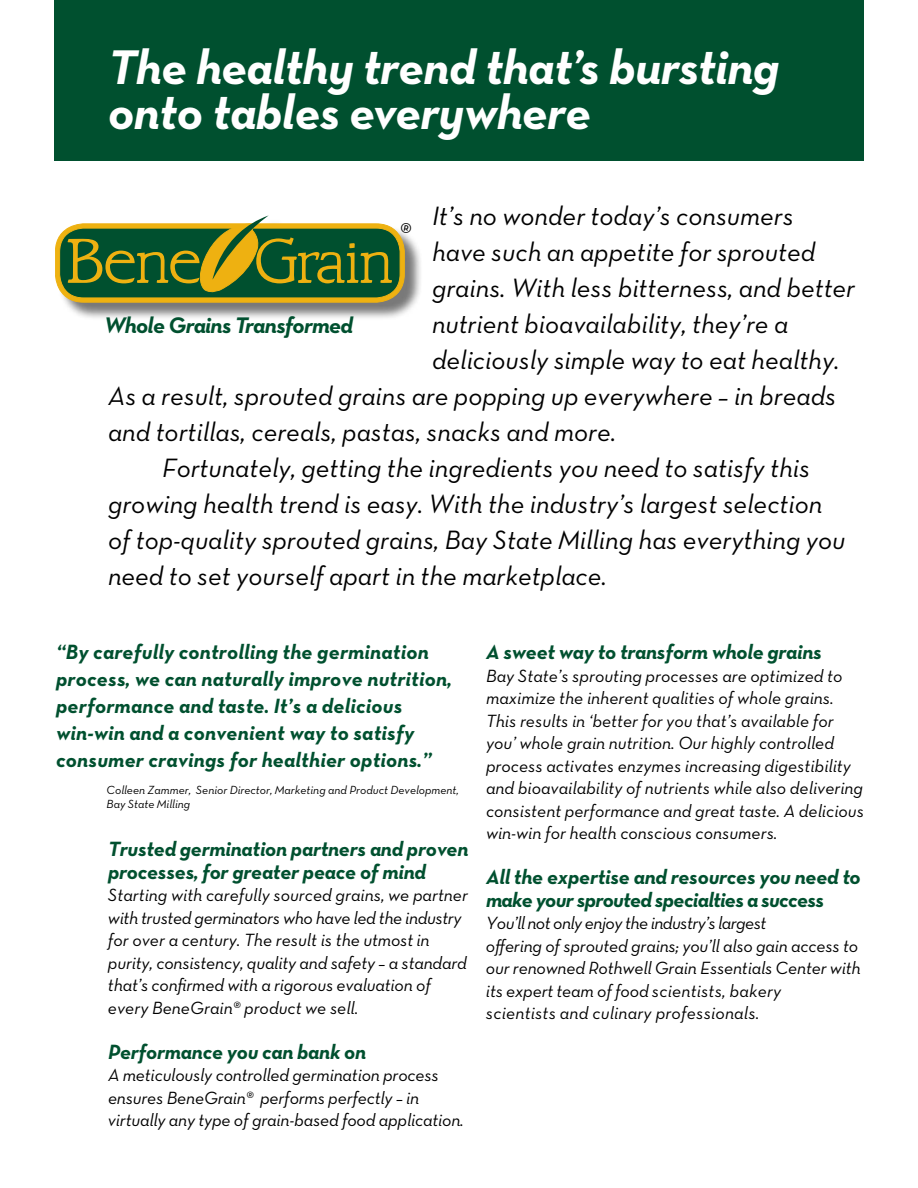
<style>
.page{position:relative;width:918px;height:1188px;background:#fff}
.page>*{position:absolute;margin:0;border:0;box-sizing:border-box;transform-origin:0 0}
.t1{font:italic 700 49.5px/45px "Neutra Text";letter-spacing:-.01em;color:#fff}
.t2{font:27px "Neutra Text TF Book Italic Alt";color:#000}
.t3{font:22.95px "Neutra Text TF Bold Italic Alt";letter-spacing:-.03em;color:#00502f}
.t4{font:22.95px "Neutra Text TF Book Italic Alt";color:#000}
.t5{font:21px/27px "Neutra Text TF Bold Italic Alt";letter-spacing:.01em;color:#00502f}
.t6{font:21px/22.5px "Neutra Text TF Bold Italic Alt";letter-spacing:-.01em;color:#00502f}
.t7{font:21px/22.5px "Neutra Text TF Bold Italic Alt";letter-spacing:-.03em;color:#00502f}
.t8{font:18px/22.5px "Neutra Text TF Book Italic Alt";color:#000}
.t9{font:12px/13.5px "Neutra Text TF Book Italic Alt";color:#000}
.s1{font-size:15px}
</style>
<div class="page">
<div style="left:54px;top:0;width:810px;height:161px;background:#00502f"></div>
<div style="left:57px;top:219px;width:366px;height:102px;background:#000;opacity:.53"></div>
<svg style="left:55px;top:215px;width:350px;height:87px;background:#63803d"></svg>
<h1 class="t1" style="left:108px;top:44px;width:673px">The healthy trend that’s bursting onto tables everywhere</h1>
<h2 class="t2" style="left:432px;top:199px;width:363px">It’s no wonder today’s consumers</h2>
<h2 class="t2" style="left:432px;top:235px;width:385px">have such an appetite for sprouted</h2>
<h2 class="t2" style="left:432px;top:271px;width:425px">grains. With less bitterness, and better</h2>
<h2 class="t2" style="left:432px;top:307px;width:358px">nutrient bioavailability, they’re a</h2>
<h2 class="t2" style="left:432px;top:343px;width:409px">deliciously simple way to eat healthy.</h2>
<h2 class="t2" style="left:108px;top:379px;width:730px">As a result, sprouted grains are popping up everywhere – in breads</h2>
<h2 class="t2" style="left:108px;top:415px;width:510px">and tortillas, cereals, pastas, snacks and more.</h2>
<h2 class="t2" style="left:162px;top:451px;width:649px">Fortunately, getting the ingredients you need to satisfy this</h2>
<h2 class="t2" style="left:108px;top:487px;width:716px">growing health trend is easy. With the industry’s largest selection</h2>
<h2 class="t2" style="left:108px;top:523px;width:739px">of top-quality sprouted grains, Bay State Milling has everything you</h2>
<h2 class="t2" style="left:108px;top:559px;width:501px">need to set yourself apart in the marketplace.</h2>
<p class="t4" style="left:399px;top:217px;width:13px">®</p>
<p class="t3" style="left:104px;top:311px;width:250px">Whole Grains Transformed</p>
<p class="t5" style="left:56px;top:638px;width:397px">“By carefully controlling the germination process, we can naturally improve nutrition, performance and taste. It’s a delicious win-win and a convenient way to satisfy consumer cravings for healthier options.”</p>
<p class="t9" style="left:107px;top:783px;width:354px">Colleen Zammer, Senior Director, Marketing and Product Development,<br>Bay State Milling</p>
<p class="t6" style="left:108px;top:837px;width:362px">Trusted germination partners and proven processes, for greater peace of mind</p>
<p class="t8" style="left:108px;top:883px;width:362px">Starting with carefully sourced grains, we partner with trusted germinators who have led the industry for over a century. The result is the utmost in purity, consistency, quality and safety – a standard that’s confirmed with a rigorous evaluation of every BeneGrain<span class="s1">®</span> product we sell.</p>
<p class="t6" style="left:108px;top:1040px;width:260px">Performance you can bank on</p>
<p class="t8" style="left:108px;top:1063px;width:357px">A meticulously controlled germination process ensures BeneGrain<span class="s1">®</span> performs perfectly – in virtually any type of grain-based food application.</p>
<p class="t6" style="left:486px;top:640px;width:337px">A sweet way to transform whole grains</p>
<p class="t8" style="left:486px;top:664px;width:380px">Bay State’s sprouting processes are optimized to maximize the inherent qualities of whole grains.<br>This results in ‘better for you that’s available for you’ whole grain nutrition. Our highly controlled process activates enzymes increasing digestibility and bioavailability of nutrients while also delivering consistent performance and great taste. A delicious win-win for health conscious consumers.</p>
<p class="t7" style="left:486px;top:865px;width:376px">All the expertise and resources you need to make your sprouted specialties a success</p>
<p class="t8" style="left:486px;top:912px;width:376px">You’ll not only enjoy the industry’s largest<br>offering of sprouted grains; you’ll also gain access to our renowned Rothwell Grain Essentials Center with its expert team of food scientists, bakery<br>scientists and culinary professionals.</p>
</div>
